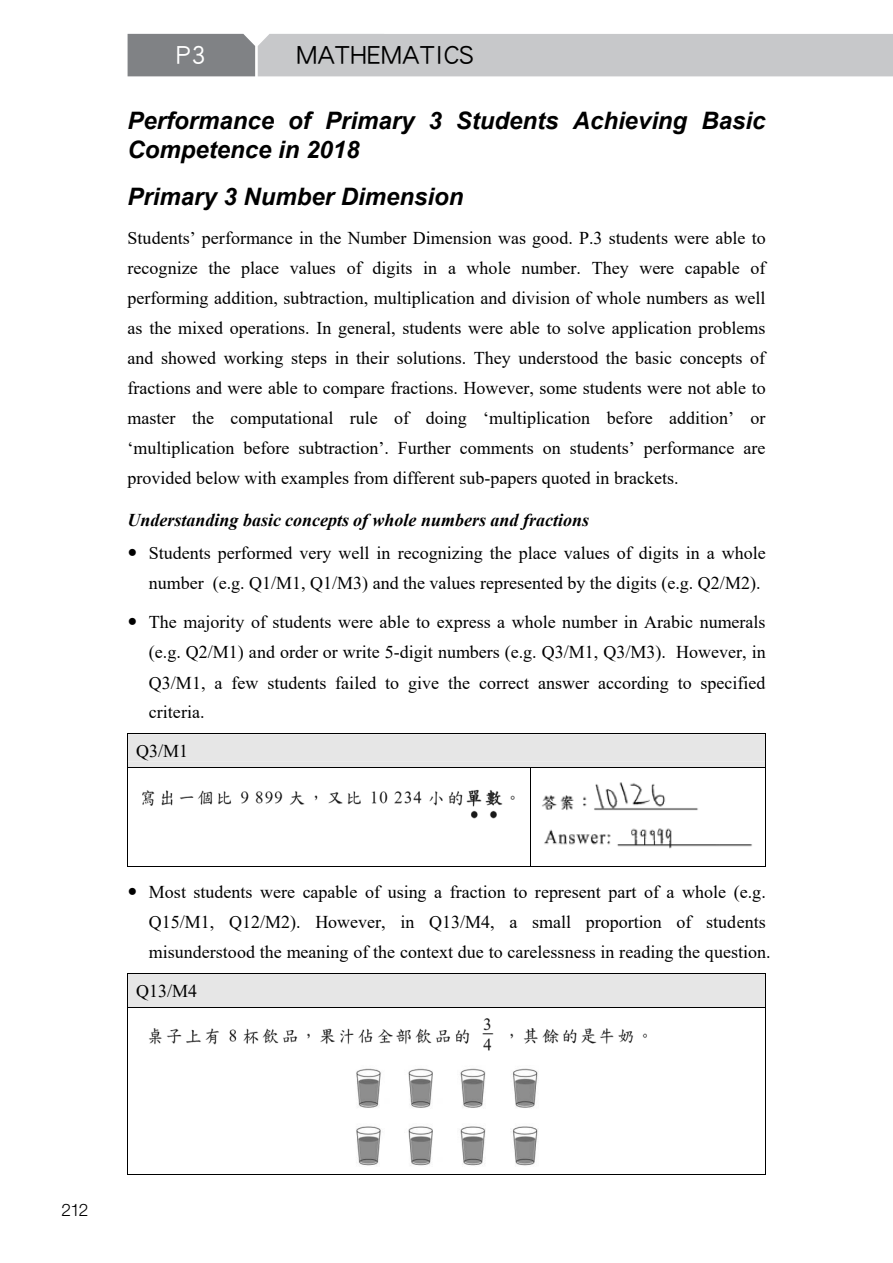
<style>
.page{position:relative;width:893px;height:1263px;background:#fff}
.page>*{position:absolute;margin:0;border:0;box-sizing:border-box;transform-origin:0 0}
.t1{font:27px "DF Hei Std W5";color:#000}
.t2{font:27px "DF Hei Std W5";color:#fff}
.t3{font:italic 700 24px/28.5px "Arial";color:#000}
.t4{font:18px/30px "Times New Roman";color:#000;text-align:justify}
.t5{font:italic 700 18px "Times New Roman";color:#000}
.t6{font:300 17.25px "Helvetica Neue";color:#000}
</style>
<div class="page">
<svg style="left:128px;top:34px;width:765px;height:42px;background:#bbbcbf"></svg>
<div style="left:127px;top:733px;width:639px;height:34px;background:#e6e6e6"></div>
<hr style="left:127px;top:734px;width:1px;height:33px;background:#000">
<hr style="left:765px;top:734px;width:1px;height:33px;background:#000">
<hr style="left:127px;top:767px;width:639px;height:1px;background:#000">
<hr style="left:127px;top:768px;width:1px;height:99px;background:#000">
<hr style="left:127px;top:866px;width:403px;height:1px;background:#000">
<hr style="left:530px;top:768px;width:1px;height:99px;background:#000">
<hr style="left:531px;top:866px;width:234px;height:1px;background:#000">
<hr style="left:765px;top:768px;width:1px;height:99px;background:#000">
<div style="left:127px;top:973px;width:639px;height:34px;background:#e6e6e6"></div>
<hr style="left:127px;top:974px;width:1px;height:33px;background:#000">
<hr style="left:765px;top:974px;width:1px;height:33px;background:#000">
<hr style="left:127px;top:1007px;width:639px;height:1px;background:#000">
<hr style="left:127px;top:1008px;width:1px;height:167px;background:#000">
<hr style="left:127px;top:1174px;width:638px;height:1px;background:#000">
<hr style="left:765px;top:1008px;width:1px;height:167px;background:#000">
<img style="left:142px;top:789px;width:373px;height:30px">
<img style="left:542px;top:782px;width:156px;height:29px">
<img style="left:544px;top:828px;width:208px;height:21px">
<img style="left:149px;top:1018px;width:365px;height:33px">
<img style="left:523px;top:1028px;width:124px;height:16px">
<img style="left:356px;top:1068px;width:182px;height:98px">
<h1 class="t2" style="left:176px;top:40px;width:32px">P3</h1>
<h1 class="t1" style="left:296px;top:40px;width:179px">MATHEMATICS</h1>
<h2 class="t3" style="left:128px;top:107px;width:639px">Performance of Primary 3 Students Achieving Basic<br>Competence in 2018</h2>
<h2 class="t3" style="left:128px;top:183px;width:337px">Primary 3 Number Dimension</h2>
<p class="t4" style="left:128px;top:223px;width:640px">Students’ performance in the Number Dimension was good. P.3 students were able to recognize the place values of digits in a whole number. They were capable of performing addition, subtraction, multiplication and division of whole numbers as well as the mixed operations. In general, students were able to solve application problems and showed working steps in their solutions. They understood the basic concepts of fractions and were able to compare fractions. However, some students were not able to master the computational rule of doing ‘multiplication before addition’ or ‘multiplication before subtraction’. Further comments on students’ performance are provided below with examples from different sub-papers quoted in brackets.</p>
<p class="t5" style="left:128px;top:508px;width:463px">Understanding basic concepts of whole numbers and fractions</p>
<p class="t4" style="left:149px;top:538px;width:618px">Students performed very well in recognizing the place values of digits in a whole number (e.g. Q1/M1, Q1/M3) and the values represented by the digits (e.g. Q2/M2).</p>
<p class="t4" style="left:149px;top:607px;width:618px">The majority of students were able to express a whole number in Arabic numerals (e.g. Q2/M1) and order or write 5-digit numbers (e.g. Q3/M1, Q3/M3). However, in Q3/M1, a few students failed to give the correct answer according to specified criteria.</p>
<p class="t4" style="left:136px;top:735px;width:53px">Q3/M1</p>
<p class="t4" style="left:149px;top:877px;width:623px;text-align:left">Most students were capable of using a fraction to represent part of a whole (e.g.<br>Q15/M1, Q12/M2). However, in Q13/M4, a small proportion of students misunderstood the meaning of the context due to carelessness in reading the question.</p>
<p class="t4" style="left:136px;top:975px;width:62px">Q13/M4</p>
<p class="t6" style="left:62px;top:1199px;width:28px">212</p>
</div>
